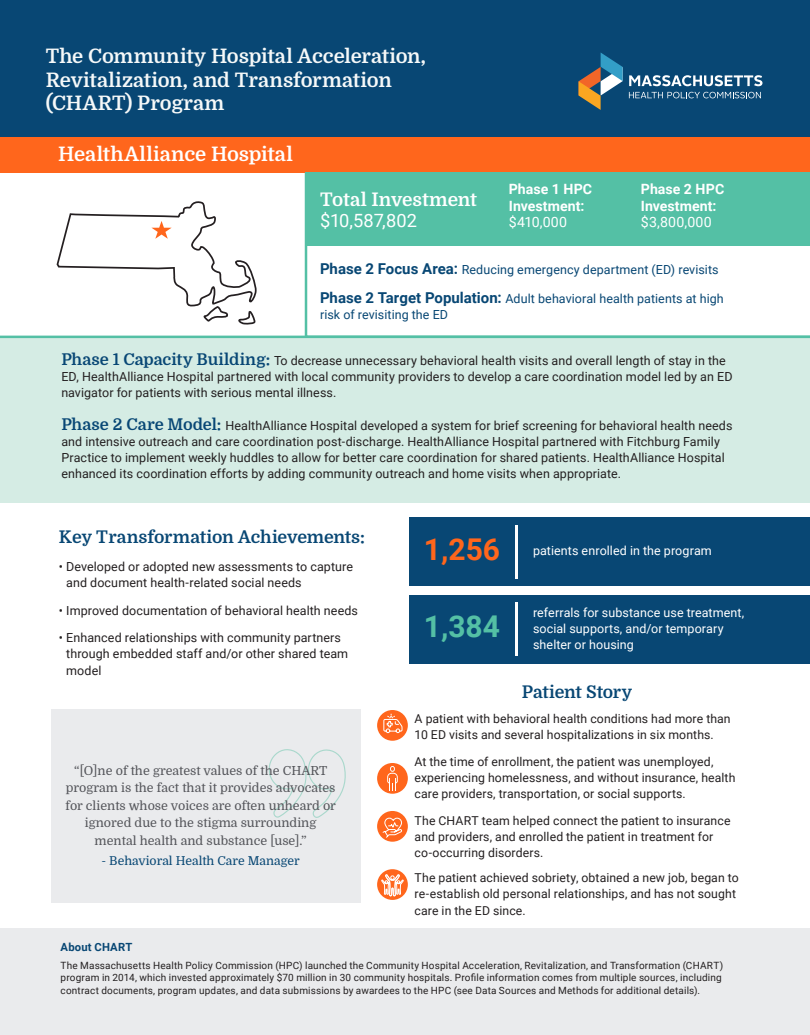
<style>
.page{position:relative;width:810px;height:1035px;background:#fff}
.page>*{position:absolute;margin:0;border:0;box-sizing:border-box;transform-origin:0 0}
.t1{font:700 30px "Roboto";color:#54c0a5}
.t2{font:700 30px "Roboto";color:#ff661c}
.t3{font:700 20px/23.8px "Domine";letter-spacing:-.005em;color:#f6f9f9}
.t4{font:700 20px "Domine";letter-spacing:.005em;color:#fff}
.t5{font:700 18.75px "Domine";letter-spacing:-.01em;color:#fff}
.t6{font:18.25px "Roboto";letter-spacing:.005em;color:#fff}
.t7{font:700 17.5px "Domine";letter-spacing:-.005em;color:#084774}
.t8{font:700 14.12px/16.2px "Roboto";color:#fff}
.t9{font:12.5px/16.2px "Roboto";letter-spacing:.005em;color:#231f20}
.t10{font:12.5px/17.5px "Domine";color:#54555a;text-align:center}
.t11{font:12.5px/16.2px "Roboto";letter-spacing:.005em;color:#084774}
.t12{font:12.5px/16.2px "Roboto";letter-spacing:.005em;color:#fff}
.t13{font:12.25px/16.2px "Roboto";letter-spacing:.01em;color:#231f20}
.t14{font:12.25px "Domine";color:#084774}
.t15{font:700 11.25px "Roboto";letter-spacing:.02em;color:#084774}
.t16{font:10px/12.5px "Roboto";letter-spacing:.015em;color:#231f20}
.s1{font-weight:400}
.s2{font-weight:700;font-size:15px}
.s3{font-family:"Domine";font-weight:700;font-size:16.25px;color:#084775}
</style>
<div class="page">
<svg style="left:305px;top:246px;width:505px;height:90px"></svg>
<div style="left:0;top:337px;width:810px;height:166px;background:#d5ece4"></div>
<div style="left:0;top:136px;width:810px;height:36px;background:#ff661c"></div>
<div style="left:0;top:0;width:810px;height:136px;background:#084774"></div>
<svg style="left:579px;top:52px;width:44px;height:58px"></svg>
<svg style="left:629px;top:75px;width:133px;height:11px"></svg>
<svg style="left:629px;top:92px;width:132px;height:6px"></svg>
<div style="left:0;top:928px;width:810px;height:107px;background:#eaebed"></div>
<div style="left:305px;top:172px;width:505px;height:74px;background:#54c0a5"></div>
<hr style="left:0;top:336px;width:810px;height:2px;background:#54c0a5">
<div style="left:51px;top:709px;width:310px;height:194px;background:#eaebed"></div>
<svg style="left:268px;top:749px;width:78px;height:69px"></svg>
<div style="left:410px;top:595px;width:400px;height:69px;background:#084774"></div>
<svg style="left:56px;top:201px;width:201px;height:124px"></svg>
<div style="left:409px;top:517px;width:401px;height:69px;background:#084774"></div>
<hr style="left:515px;top:602px;width:3px;height:54px;background:#fff">
<hr style="left:515px;top:525px;width:3px;height:54px;background:#fff">
<div style="left:377px;top:710px;width:31px;height:31px;background:#ff661c;border-radius:50%"></div>
<svg style="left:383px;top:713px;width:20px;height:20px"></svg>
<div style="left:377px;top:763px;width:31px;height:31px;background:#ff661c;border-radius:50%"></div>
<div style="left:377px;top:811px;width:31px;height:31px;background:#ff661c;border-radius:50%"></div>
<svg style="left:382px;top:818px;width:21px;height:20px"></svg>
<div style="left:377px;top:869px;width:31px;height:31px;background:#ff661c;border-radius:50%"></div>
<svg style="left:381px;top:870px;width:23px;height:30px"></svg>
<svg style="left:387px;top:766px;width:11px;height:25px"></svg>
<p class="t3" style="left:46px;top:44px;width:382px">The Community Hospital Acceleration,<br>Revitalization, and Transformation (CHART) Program</p>
<p class="t4" style="left:58px;top:143px;width:236px">HealthAlliance Hospital</p>
<p class="t5" style="left:320px;top:189px;width:158px">Total Investment</p>
<p class="t6" style="left:320px;top:207px;width:98px">$10,587,802</p>
<p class="t8" style="left:509px;top:181px;width:85px">Phase 1 HPC<br>Investment: <span class="s1">$410,000</span></p>
<p class="t8" style="left:641px;top:181px;width:85px">Phase 2 HPC<br>Investment: <span class="s1">$3,800,000</span></p>
<p class="t11" style="left:320px;top:261px;width:400px"><span class="s2">Phase 2 Focus Area:</span> Reducing emergency department (ED) revisits</p>
<p class="t11" style="left:320px;top:290px;width:405px"><span class="s2">Phase 2 Target Population:</span> Adult behavioral health patients at high risk of revisiting the ED</p>
<p class="t9" style="left:61px;top:352px;width:673px"><span class="s3">Phase 1 Capacity Building:</span> To decrease unnecessary behavioral health visits and overall length of stay in the<br>ED, HealthAlliance Hospital partnered with local community providers to develop a care coordination model led by an ED navigator for patients with serious mental illness.</p>
<p class="t9" style="left:61px;top:417px;width:673px"><span class="s3">Phase 2 Care Model:</span> HealthAlliance Hospital developed a system for brief screening for behavioral health needs and intensive outreach and care coordination post-discharge. HealthAlliance Hospital partnered with Fitchburg Family Practice to implement weekly huddles to allow for better care coordination for shared patients. HealthAlliance Hospital enhanced its coordination efforts by adding community outreach and home visits when appropriate.</p>
<p class="t7" style="left:59px;top:528px;width:307px">Key Transformation Achievements:</p>
<p class="t9" style="left:66px;top:558px;width:288px;text-indent:-7px">• Developed or adopted new assessments to capture and document health-related social needs</p>
<p class="t9" style="left:59px;top:602px;width:301px">• Improved documentation of behavioral health needs</p>
<p class="t9" style="left:66px;top:629px;width:283px;text-indent:-7px">• Enhanced relationships with community partners through embedded staff and/or other shared team model</p>
<p class="t10" style="left:66px;top:762px;width:272px">“[O]ne of the greatest values of the CHART program is the fact that it provides advocates for clients whose voices are often unheard or ignored due to the stigma surrounding mental health and substance [use].”</p>
<p class="t14" style="left:101px;top:854px;width:200px">- Behavioral Health Care Manager</p>
<p class="t2" style="left:424px;top:528px;width:78px">1,256</p>
<p class="t1" style="left:424px;top:605px;width:78px">1,384</p>
<p class="t12" style="left:533px;top:542px;width:180px">patients enrolled in the program</p>
<p class="t12" style="left:551px;top:549px;width:163px">readmissions and ED revisits</p>
<p class="t12" style="left:533px;top:604px;width:213px">referrals for substance use treatment, social supports, and/or temporary shelter or housing</p>
<p class="t7" style="left:522px;top:682px;width:112px">Patient Story</p>
<p class="t13" style="left:415px;top:710px;width:318px">A patient with behavioral health conditions had more than<br>10 ED visits and several hospitalizations in six months.</p>
<p class="t13" style="left:415px;top:753px;width:322px">At the time of enrollment, the patient was unemployed, experiencing homelessness, and without insurance, health care providers, transportation, or social supports.</p>
<p class="t13" style="left:415px;top:812px;width:317px">The CHART team helped connect the patient to insurance and providers, and enrolled the patient in treatment for co-occurring disorders.</p>
<p class="t13" style="left:415px;top:869px;width:326px">The patient achieved sobriety, obtained a new job, began to re-establish old personal relationships, and has not sought care in the ED since.</p>
<p class="t15" style="left:61px;top:939px;width:73px">About CHART</p>
<p class="t16" style="left:61px;top:958px;width:664px">The Massachusetts Health Policy Commission (HPC) launched the Community Hospital Acceleration, Revitalization, and Transformation (CHART) program in 2014, which invested approximately $70 million in 30 community hospitals. Profile information comes from multiple sources, including contract documents, program updates, and data submissions by awardees to the HPC (see Data Sources and Methods for additional details).</p>
</div>
